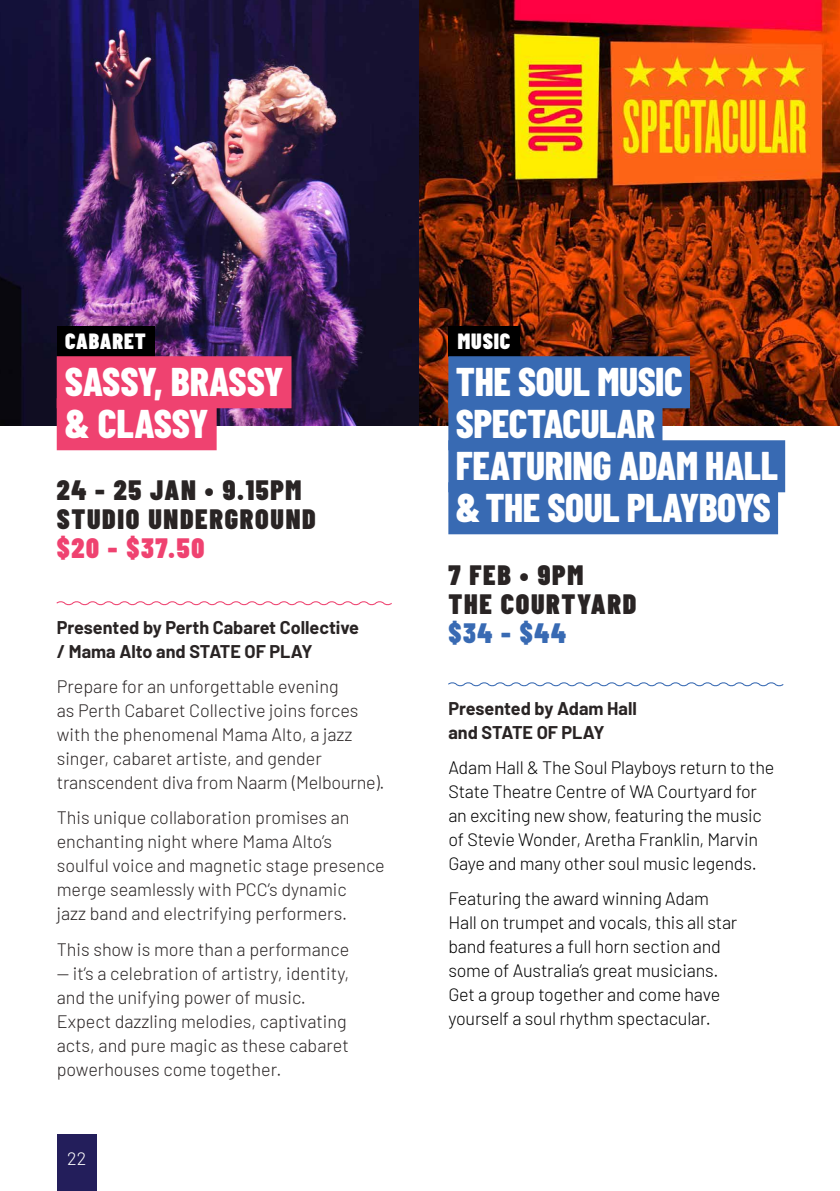
<style>
.page{position:relative;width:840px;height:1191px;background:#fff}
.page>*{position:absolute;margin:0;border:0;box-sizing:border-box;transform-origin:0 0}
.t1{font:800 40px/42px "Barlow Condensed";letter-spacing:-.01em;color:#fff}
.t2{font:900 28px/29.4px "Barlow Condensed";letter-spacing:.06em;color:#292424}
.t3{font:900 28px "Barlow Condensed";color:#ef4270}
.t4{font:900 28px "Barlow Condensed";color:#386ab3}
.t5{font:900 22px "Barlow Condensed";letter-spacing:.04em;color:#fff}
.t6{font:300 18px/24px "Barlow";color:#292424}
.t7{font:300 18px/24px "Barlow";letter-spacing:-.01em;color:#000}
.t8{font:700 18px/24px "Barlow";color:#292424}
.t9{font:300 18px "Barlow";color:#fff}
</style>
<div class="page">
<img style="left:0;top:0;width:419px;height:425px">
<svg style="left:56px;top:601px;width:336px;height:5px"></svg>
<div style="left:57px;top:326px;width:97px;height:31px;background:#000"></div>
<div style="left:57px;top:356px;width:234px;height:52px;background:#ef4270"></div>
<div style="left:57px;top:398px;width:159px;height:52px;background:#ef4270"></div>
<img style="left:419px;top:0;width:420px;height:425px">
<svg style="left:448px;top:682px;width:336px;height:5px"></svg>
<div style="left:448px;top:326px;width:71px;height:31px;background:#000"></div>
<div style="left:448px;top:356px;width:241px;height:52px;background:#386ab3"></div>
<div style="left:448px;top:398px;width:214px;height:52px;background:#386ab3"></div>
<div style="left:448px;top:440px;width:336px;height:52px;background:#386ab3"></div>
<div style="left:448px;top:482px;width:329px;height:52px;background:#386ab3"></div>
<div style="left:57px;top:1134px;width:39px;height:57px;background:#231e5b"></div>
<p class="t5" style="left:65px;top:325px;width:82px">CABARET</p>
<h1 class="t1" style="left:65px;top:359px;width:220px">SASSY, BRASSY &amp; CLASSY</h1>
<h2 class="t2" style="left:57px;top:474px;width:260px">24 - 25 JAN • 9.15PM<br>STUDIO UNDERGROUND</h2>
<h2 class="t3" style="left:57px;top:528px;width:149px">$20 - $37.50</h2>
<p class="t8" style="left:57px;top:613px;width:304px">Presented by Perth Cabaret Collective / Mama Alto and STATE OF PLAY</p>
<p class="t6" style="left:57px;top:673px;width:329px">Prepare for an unforgettable evening<br>as Perth Cabaret Collective joins forces with the phenomenal Mama Alto, a jazz singer, cabaret artiste, and gender transcendent diva from Naarm (Melbourne).</p>
<p class="t6" style="left:57px;top:804px;width:329px">This unique collaboration promises an enchanting night where Mama Alto’s soulful voice and magnetic stage presence merge seamlessly with PCC’s dynamic<br>jazz band and electrifying performers.</p>
<p class="t6" style="left:57px;top:935px;width:294px">This show is more than a performance</p>
<p class="t6" style="left:57px;top:959px;width:294px">— it’s a celebration of artistry, identity, and the unifying power of music.<br>Expect dazzling melodies, captivating acts, and pure magic as these cabaret powerhouses come together.</p>
<p class="t9" style="left:67px;top:1146px;width:21px">22</p>
<p class="t5" style="left:457px;top:325px;width:54px">MUSIC</p>
<h1 class="t1" style="left:455px;top:359px;width:323px">THE SOUL MUSIC<br>SPECTACULAR<br>FEATURING ADAM HALL &amp; THE SOUL PLAYBOYS</h1>
<h2 class="t2" style="left:448px;top:559px;width:189px">7 FEB • 9PM<br>THE COURTYARD</h2>
<h2 class="t4" style="left:448px;top:613px;width:119px">$34 - $44</h2>
<p class="t8" style="left:448px;top:695px;width:190px">Presented by Adam Hall and STATE OF PLAY</p>
<p class="t7" style="left:448px;top:754px;width:327px">Adam Hall &amp; The Soul Playboys return to the State Theatre Centre of WA Courtyard for an exciting new show, featuring the music of Stevie Wonder, Aretha Franklin, Marvin Gaye and many other soul music legends.</p>
<p class="t7" style="left:448px;top:885px;width:290px">Featuring the award winning Adam Hall on trumpet and vocals, this all star band features a full horn section and some of Australia’s great musicians.<br>Get a group together and come have yourself a soul rhythm spectacular.</p>
</div>
